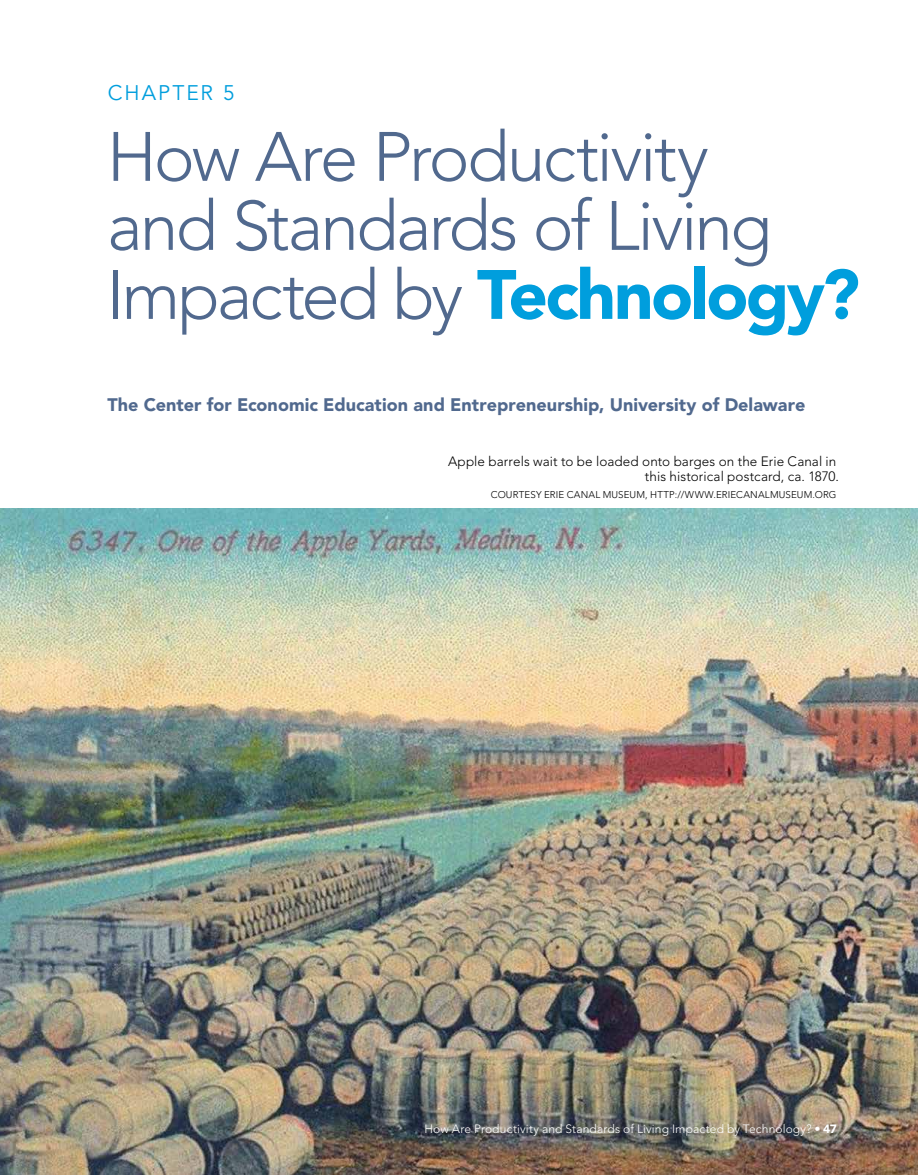
<style>
.page{position:relative;width:918px;height:1175px;background:#fff}
.page>*{position:absolute;margin:0;border:0;box-sizing:border-box;transform-origin:0 0}
.t1{font:300 69px/69px "Avenir LT Std";letter-spacing:-.04em;color:#51698e}
.t2{font:21px "Avenir LT Std";letter-spacing:.095em;color:#009edd}
.t3{font:900 18px "Avenir LT Std";color:#51698e}
.t4{font:300 13.5px/15px "Avenir LT Std";letter-spacing:.005em;color:#000;text-align:right}
.t5{font:300 12px "Avenir LT Std";letter-spacing:.01em;color:#fff}
.t6{font:300 9.75px "Avenir LT Std";letter-spacing:.015em;color:#000}
.s1{font-weight:900;color:#009edd}
.s2{font-weight:900}
</style>
<div class="page">
<img style="left:0;top:508px;width:918px;height:666px">
<h2 class="t2" style="left:108px;top:80px;width:128px">CHAPTER 5</h2>
<h1 class="t1" style="left:107px;top:123px;width:755px">How Are Productivity<br>and Standards of Living<br>Impacted by <span class="s1">Technology?</span></h1>
<h3 class="t3" style="left:108px;top:394px;width:699px">The Center for Economic Education and Entrepreneurship, University of Delaware</h3>
<p class="t4" style="left:448px;top:454px;width:393px">Apple barrels wait to be loaded onto barges on the Erie Canal in this historical postcard, ca. 1870.</p>
<p class="t6" style="left:491px;top:489px;width:347px">COURTESY ERIE CANAL MUSEUM, HTTP://WWW.ERIECANALMUSEUM.ORG</p>
<p class="t5" style="left:424px;top:1121px;width:414px">How Are Productivity and Standards of Living Impacted by Technology? • <span class="s2">47</span></p>
</div>
